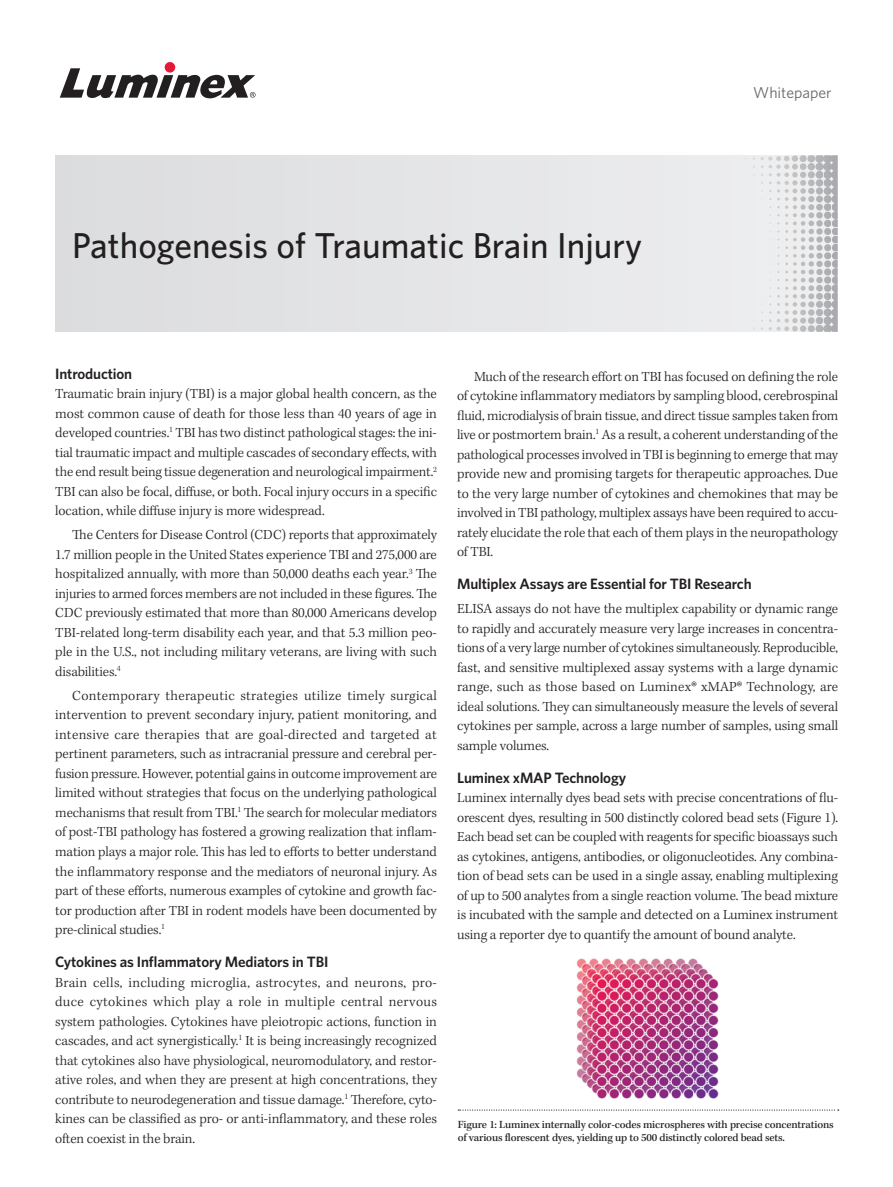
<style>
.page{position:relative;width:893px;height:1187px;background:#fff}
.page>*{position:absolute;margin:0;border:0;box-sizing:border-box;transform-origin:0 0}
.Sell_Sheet_cover_sub{font:500 36px "Whitney";color:#231f20}
.t1{font:15.75px "Whitney";color:#69696c}
.Body_text{font:600 15px "Whitney";letter-spacing:-.01em;color:#231f20}
.Body_text-2{font:300 14.25px/19.5px "Kepler Std";letter-spacing:-.01em;color:#231f20;text-align:justify}
.Body_text_no_indent{font:300 14.25px/19.5px "Kepler Std";letter-spacing:-.01em;color:#231f20;text-align:justify}
.Caption_2{font:500 11.25px/13.5px "Kepler Std";letter-spacing:-.015em;color:#231f20}
.s1{font-size:22.5px}
</style>
<div class="page">
<div style="left:55px;top:155px;width:783px;height:177px;background:#e4e5e6"></div>
<svg style="left:761px;top:155px;width:77px;height:64px"></svg>
<svg style="left:458px;top:1109px;width:381px;height:1px"></svg>
<img style="left:576px;top:958px;width:143px;height:141px">
<div style="left:165px;top:62px;width:10px;height:11px;background:#e51836;border-radius:50%"></div>
<svg style="left:60px;top:68px;width:195px;height:31px"></svg>
<p class="Sell_Sheet_cover_sub" style="left:72px;top:221px;width:571px">Pathogenesis of Traumatic Brain Injury</p>
<p class="t1" style="left:753px;top:82px;width:80px">Whitepaper</p>
<p class="Body_text" style="left:55px;top:363px;width:79px">Introduction</p>
<p class="Body_text_no_indent" style="left:55px;top:384px;width:383px">Traumatic brain injury (TBI) is a major global health concern, as the most common cause of death for those less than 40 years of age in developed countries.<sup>1</sup> TBI has two distinct pathological stages: the ini&shy;tial traumatic impact and multiple cascades of secondary effects, with the end result being tissue degeneration and neurological impairment.<sup>2<br></sup>TBI can also be focal, diffuse, or both. Focal injury occurs in a specific location, while diffuse injury is more widespread.</p>
<p class="Body_text-2" style="left:55px;top:525px;width:383px;text-indent:17px">The Centers for Disease Control (CDC) reports that approximately 1.7 million people in the United States experience TBI and 275,000 are hospitalized annually, with more than 50,000 deaths each year.<sup>3</sup> The injuries to armed forces members are not included in these figures. The CDC previously estimated that more than 80,000 Americans develop TBI-related long-term disability each year, and that 5.3 million peo&shy;ple in the U.S., not including military veterans, are living with such disabilities.<sup>4</sup></p>
<p class="Body_text-2" style="left:55px;top:686px;width:383px;text-indent:17px">Contemporary therapeutic strategies utilize timely surgical intervention to prevent secondary injury, patient monitoring, and intensive care therapies that are goal-directed and targeted at pertinent parameters, such as intracranial pressure and cerebral per&shy;fusion pressure. However, potential gains in outcome improvement are limited without strategies that focus on the underlying pathological mechanisms that result from TBI.<sup>1</sup> The search for molecular mediators of post-TBI pathology has fostered a growing realization that inflam&shy;mation plays a major role. This has led to efforts to better understand the inflammatory response and the mediators of neuronal injury. As part of these efforts, numerous examples of cytokine and growth fac&shy;tor production after TBI in rodent models have been documented by pre-clinical studies.<sup>1</sup></p>
<p class="Body_text" style="left:55px;top:951px;width:275px">Cytokines as Inflammatory Mediators in TBI</p>
<p class="Body_text_no_indent" style="left:55px;top:972px;width:383px">Brain cells, including microglia, astrocytes, and neurons, pro&shy;duce cytokines which play a role in multiple central nervous system pathologies. Cytokines have pleiotropic actions, function in cascades, and act synergistically.<sup>1</sup> It is being increasingly recognized that cytokines also have physiological, neuromodulatory, and restor&shy;ative roles, and when they are present at high concentrations, they contribute to neurodegeneration and tissue damage.<sup>1</sup> Therefore, cyto&shy;kines can be classified as pro- or anti-inflammatory, and these roles often coexist in the brain.</p>
<p class="Body_text-2" style="left:457px;top:367px;width:383px;text-indent:17px">Much of the research effort on TBI has focused on defining the role of cytokine inflammatory mediators by sampling blood, cerebrospinal fluid, microdialysis of brain tissue, and direct tissue samples taken from live or postmortem brain.<sup>1</sup> As a result, a coherent understanding of the pathological processes involved in TBI is beginning to emerge that may provide new and promising targets for therapeutic approaches. Due to the very large number of cytokines and chemokines that may be involved in TBI pathology, multiplex assays have been required to accu&shy;rately elucidate the role that each of them plays in the neuropathology of TBI.</p>
<p class="Body_text" style="left:457px;top:574px;width:296px">Multiplex Assays are Essential for TBI Research</p>
<p class="Body_text-2" style="left:457px;top:599px;width:383px">ELISA assays do not have the multiplex capability or dynamic range to rapidly and accurately measure very large increases in concentra&shy;tions of a very large number of cytokines simultaneously. Reproducible, fast, and sensitive multiplexed assay systems with a large dynamic range, such as those based on Luminex<span class="s1">®</span> xMAP<span class="s1">®</span> Technology, are ideal solutions. They can simultaneously measure the levels of several cytokines per sample, across a large number of samples, using small sample volumes.</p>
<p class="Body_text" style="left:457px;top:767px;width:171px">Luminex xMAP Technology</p>
<p class="Body_text_no_indent" style="left:457px;top:788px;width:383px">Luminex internally dyes bead sets with precise concentrations of flu&shy;orescent dyes, resulting in 500 distinctly colored bead sets (Figure 1).<br>Each bead set can be coupled with reagents for specific bioassays such as cytokines, antigens, antibodies, or oligonucleotides. Any combina&shy;tion of bead sets can be used in a single assay, enabling multiplexing of up to 500 analytes from a single reaction volume. The bead mixture is incubated with the sample and detected on a Luminex instrument using a reporter dye to quantify the amount of bound analyte.</p>
<p class="Caption_2" style="left:458px;top:1117px;width:377px">Figure 1: Luminex internally color-codes microspheres with precise concentrations of various florescent dyes, yielding up to 500 distinctly colored bead sets.</p>
</div>
